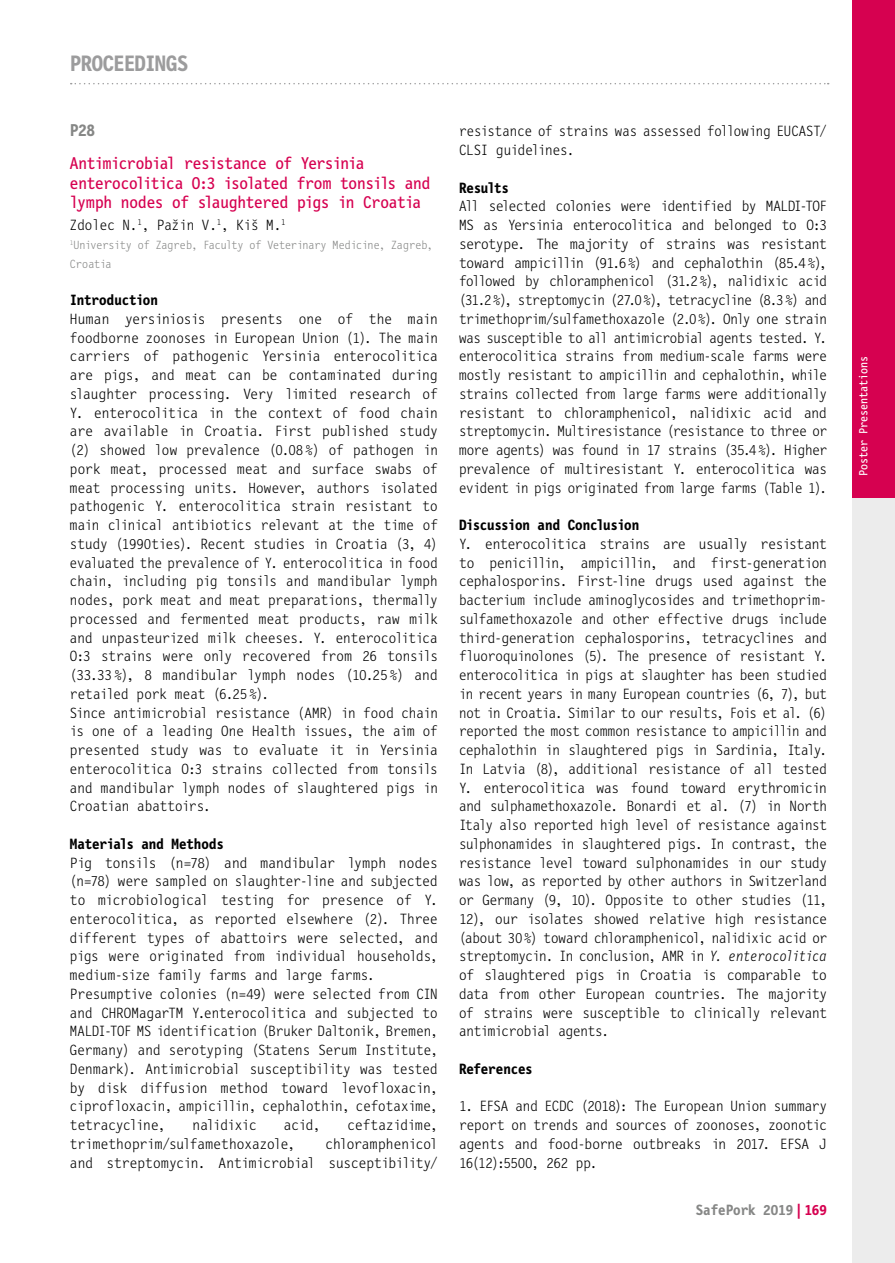
<style>
.page{position:relative;width:895px;height:1263px;background:#fff}
.page>*{position:absolute;margin:0;border:0;box-sizing:border-box;transform-origin:0 0}
.t1{font:700 22.5px "Letter Gothic Mono";letter-spacing:-.02em;color:#9c9c9d}
.t2{font:17.25px/19.5px "Letter Gothic Mono";letter-spacing:-.02em;color:#d60150}
.t3{font:700 17.25px "Letter Gothic Mono";color:#868786}
.t4{font:300 15px/18.8px "Letter Gothic Mono";letter-spacing:-.005em;color:#000}
.t5{font:700 15px "Letter Gothic Mono";letter-spacing:-.015em;color:#000}
.t6{font:700 15px "Letter Gothic Mono";color:#868786}
.t7{font:300 15px "Letter Gothic Mono";letter-spacing:-.035em;color:#000}
.t8{font:300 12px/18.8px "Letter Gothic Mono";letter-spacing:-.005em;color:#868786}
.t9{font:12px "Letter Gothic Mono";color:#fff}
.s1{font-style:italic}
.s2{color:#d60150}
</style>
<div class="page">
<div style="left:852px;top:0;width:43px;height:1263px;background:#ececec"></div>
<div style="left:852px;top:0;width:43px;height:497px;background:#d60150"></div>
<svg style="left:71px;top:83px;width:758px;height:1px"></svg>
<h1 class="t1" style="left:70px;top:51px;width:120px">PROCEEDINGS</h1>
<p class="t3" style="left:70px;top:121px;width:27px">P28</p>
<p class="t2" style="left:70px;top:154px;width:362px">Antimicrobial resistance of Yersinia enterocolitica O:3 isolated from tonsils and lymph nodes of slaughtered pigs in Croatia</p>
<p class="t4" style="left:70px;top:216px;width:217px">Zdolec N.<sup>1</sup>, Pažin V.<sup>1</sup>, Kiš M.<sup>1</sup></p>
<p class="t8" style="left:70px;top:236px;width:364px"><sup>1</sup>University of Zagreb, Faculty of Veterinary Medicine, Zagreb,<br>Croatia</p>
<p class="t5" style="left:70px;top:292px;width:89px">Introduction</p>
<p class="t4" style="left:70px;top:310px;width:369px">Human yersiniosis presents one of the main foodborne zoonoses in European Union (1). The main carriers of pathogenic Yersinia enterocolitica are pigs, and meat can be contaminated during slaughter processing. Very limited research of Y. enterocolitica in the context of food chain are available in Croatia. First published study (2) showed low prevalence (0.08 %) of pathogen in pork meat, processed meat and surface swabs of meat processing units. However, authors isolated pathogenic Y. enterocolitica strain resistant to main clinical antibiotics relevant at the time of study (1990ties). Recent studies in Croatia (3, 4) evaluated the prevalence of Y. enterocolitica in food chain, including pig tonsils and mandibular lymph nodes, pork meat and meat preparations, thermally processed and fermented meat products, raw milk and unpasteurized milk cheeses. Y. enterocolitica O:3 strains were only recovered from 26 tonsils (33.33 %), 8 mandibular lymph nodes (10.25 %) and retailed pork meat (6.25 %).<br>Since antimicrobial resistance (AMR) in food chain is one of a leading One Health issues, the aim of presented study was to evaluate it in Yersinia enterocolitica O:3 strains collected from tonsils and mandibular lymph nodes of slaughtered pigs in Croatian abattoirs.</p>
<p class="t5" style="left:70px;top:835px;width:155px">Materials and Methods</p>
<p class="t4" style="left:70px;top:853px;width:369px">Pig tonsils (n=78) and mandibular lymph nodes (n=78) were sampled on slaughter-line and subjected to microbiological testing for presence of Y. enterocolitica, as reported elsewhere (2). Three different types of abattoirs were selected, and pigs were originated from individual households, medium-size family farms and large farms.<br>Presumptive colonies (n=49) were selected from CIN and CHROMagarTM Y.enterocolitica and subjected to MALDI-TOF MS identification (Bruker Daltonik, Bremen, Germany) and serotyping (Statens Serum Institute, Denmark). Antimicrobial susceptibility was tested by disk diffusion method toward levofloxacin, ciprofloxacin, ampicillin, cephalothin, cefotaxime, tetracycline,</p>
<p class="t7" style="left:193px;top:1117px;width:65px">nalidixic</p>
<p class="t4" style="left:284px;top:1116px;width:38px">acid,</p>
<p class="t4" style="left:348px;top:1116px;width:92px">ceftazidime,</p>
<p class="t4" style="left:70px;top:1135px;width:227px">trimethoprim/sulfamethoxazole,</p>
<p class="t4" style="left:70px;top:1135px;width:369px;text-align:right">chloramphenicol<br>and streptomycin. Antimicrobial susceptibility/</p>
<p class="t4" style="left:459px;top:122px;width:369px">resistance of strains was assessed following EUCAST/<br>CLSI guidelines.</p>
<p class="t5" style="left:459px;top:179px;width:51px">Results</p>
<p class="t4" style="left:459px;top:197px;width:369px;text-align:justify">All selected colonies were identified by MALDI-TOF MS as Yersinia enterocolitica and belonged to O:3 serotype. The majority of strains was resistant toward ampicillin (91.6 %) and cephalothin (85.4%), followed by chloramphenicol (31.2 %), nalidixic acid (31.2%), streptomycin (27.0%), tetracycline (8.3%) and trimethoprim/sulfamethoxazole (2.0%). Only one strain was susceptible to all antimicrobial agents tested. Y. enterocolitica strains from medium-scale farms were mostly resistant to ampicillin and cephalothin, while strains collected from large farms were additionally resistant to chloramphenicol, nalidixic acid and streptomycin. Multiresistance (resistance to three or more agents) was found in 17 strains (35.4%). Higher prevalence of multiresistant Y. enterocolitica was evident in pigs originated from large farms (Table 1).</p>
<p class="t5" style="left:459px;top:517px;width:182px">Discussion and Conclusion</p>
<p class="t4" style="left:459px;top:535px;width:369px;text-align:justify">Y. enterocolitica strains are usually resistant to penicillin, ampicillin, and first-generation cephalosporins. First-line drugs used against the bacterium include aminoglycosides and trimethoprim&shy;sulfamethoxazole and other effective drugs include third-generation cephalosporins, tetracyclines and fluoroquinolones (5). The presence of resistant Y. enterocolitica in pigs at slaughter has been studied in recent years in many European countries (6, 7), but not in Croatia. Similar to our results, Fois et al. (6) reported the most common resistance to ampicillin and cephalothin in slaughtered pigs in Sardinia, Italy.<br>In Latvia (8), additional resistance of all tested Y. enterocolitica was found toward erythromicin and sulphamethoxazole. Bonardi et al. (7) in North Italy also reported high level of resistance against sulphonamides in slaughtered pigs. In contrast, the resistance level toward sulphonamides in our study was low, as reported by other authors in Switzerland or Germany (9, 10). Opposite to other studies (11, 12), our isolates showed relative high resistance (about 30%) toward chloramphenicol, nalidixic acid or streptomycin. In conclusion, AMR in <span class="s1">Y. enterocolitica </span>of slaughtered pigs in Croatia is comparable to data from other European countries. The majority of strains were susceptible to clinically relevant antimicrobial agents.</p>
<p class="t5" style="left:459px;top:1060px;width:75px">References</p>
<p class="t4" style="left:459px;top:1097px;width:369px;text-align:justify">1. EFSA and ECDC (2018): The European Union summary report on trends and sources of zoonoses, zoonotic agents and food-borne outbreaks in 2017. EFSA J 16(12):5500, 262 pp.</p>
<p class="t6" style="left:696px;top:1202px;width:133px">SafePork 2019 <span class="s2">| 169</span></p>
<p class="t9" style="left:857px;top:476px;width:121px;rotate:-90deg">Poster Presentations</p>
</div>
